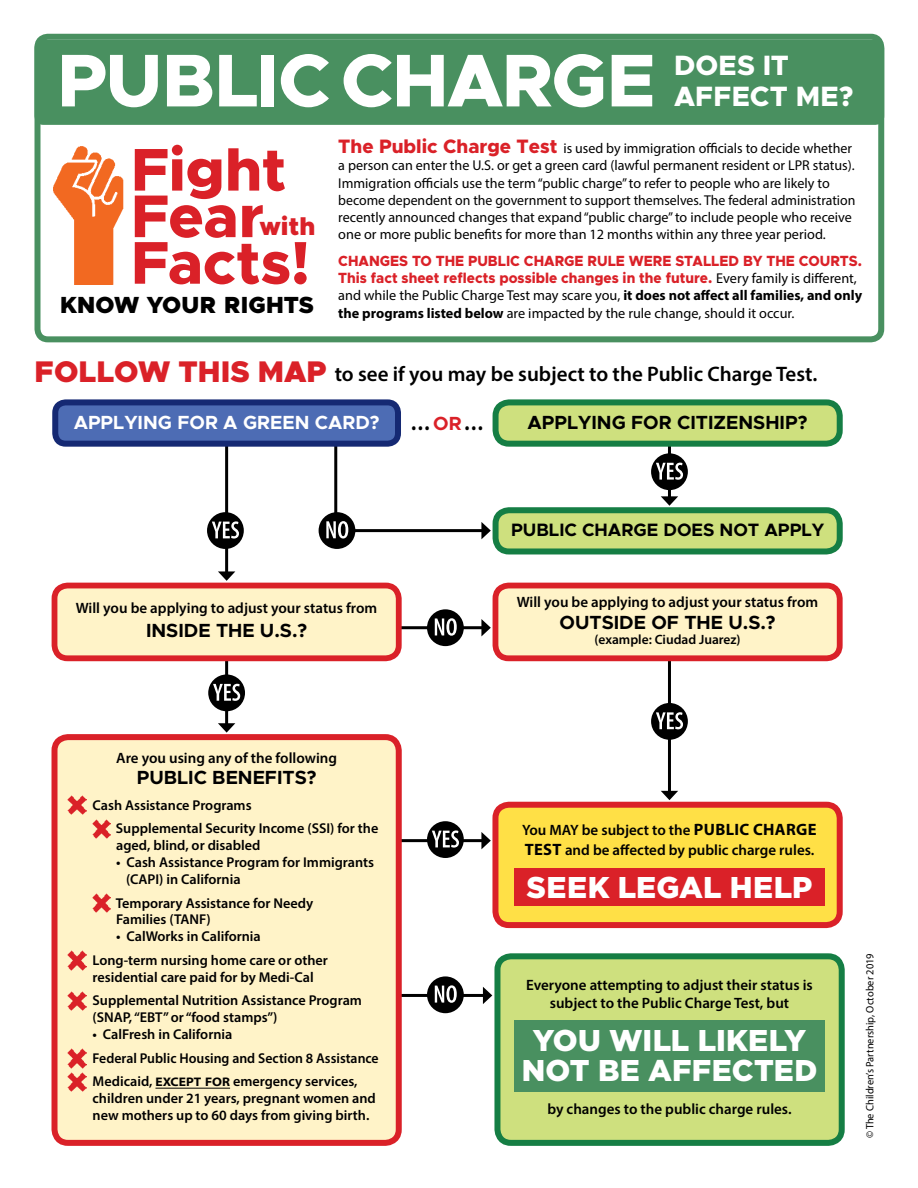
<style>
.page{position:relative;width:918px;height:1188px;background:#fff}
.page>*{position:absolute;margin:0;border:0;box-sizing:border-box;transform-origin:0 0}
.t1{font:800 75px "Metropolis";letter-spacing:-.015em;color:#fff}
.t2{font:800 60.6px/46.5px "Metropolis";letter-spacing:-.01em;color:#da2128}
.t3{font:900 30px/30px "Gotham";letter-spacing:.005em;color:#fff;text-align:center}
.t4{font:800 28.05px/31.2px "Metropolis";letter-spacing:.005em;color:#fff}
.t5{font:600 condensed 27px "Myriad Pro";color:#000}
.t6{font:900 25.35px "Metropolis";color:#da2128}
.t7{font:900 23.4px "Metropolis";letter-spacing:.005em;color:#000}
.t8{font:600 21px "Myriad Pro";color:#000}
.t9{font:700 19.05px "Metropolis";color:#000}
.t10{font:700 19.05px "Metropolis";color:#fff}
.t11{font:700 18px "Metropolis";color:#000}
.t12{font:600 15px/19.8px "Myriad Pro";color:#000}
.t13{font:800 14.85px/17.2px "Metropolis";color:#da2128;scale:.94 1}
.t14{font:14.25px/17.2px "Myriad Pro";color:#000}
.t15{font:600 14.25px/23.7px "Myriad Pro";color:#000}
.t16{font:600 13.5px "Myriad Pro";color:#000}
.t17{font:10.8px "Myriad Pro";color:#000}
.s1{font-size:57.45px}
.s2{font-family:"Metropolis";font-weight:800;font-size:19.5px;color:#da2128}
.s3{font-family:"Myriad Pro";font-weight:400;font-size:14.25px;color:#000}
.s4{font-weight:700}
.s5{font-family:"Metropolis";font-weight:900;font-size:30px;color:#da2128}
.s6{font-family:"Metropolis";font-weight:700;font-stretch:normal;font-size:19.05px;color:#da2128}
.s7{font-weight:700;font-stretch:semi-expanded;font-size:12.45px}
.s8{font-weight:700;font-size:16.5px}
</style>
<div class="page">
<hr style="left:668px;top:655px;width:3px;height:139px;background:#000">
<svg style="left:661px;top:791px;width:17px;height:9px"></svg>
<hr style="left:225px;top:653px;width:3px;height:73px;background:#000">
<svg style="left:218px;top:723px;width:17px;height:10px"></svg>
<hr style="left:225px;top:437px;width:3px;height:137px;background:#000">
<svg style="left:218px;top:571px;width:17px;height:10px"></svg>
<hr style="left:668px;top:431px;width:3px;height:68px;background:#000">
<svg style="left:661px;top:496px;width:17px;height:10px"></svg>
<hr style="left:334px;top:439px;width:3px;height:82px;background:#000">
<hr style="left:384px;top:626px;width:100px;height:3px;background:#000">
<svg style="left:481px;top:619px;width:10px;height:17px"></svg>
<hr style="left:384px;top:839px;width:100px;height:3px;background:#000">
<svg style="left:481px;top:832px;width:10px;height:17px"></svg>
<hr style="left:385px;top:994px;width:101px;height:3px;background:#000">
<svg style="left:483px;top:987px;width:9px;height:17px"></svg>
<div style="left:55px;top:402px;width:343px;height:42px;background:#4d6cb4;border-radius:11px"></div>
<div style="left:52px;top:399px;width:349px;height:48px;border:6px solid #152973;border-radius:11px"></div>
<div style="left:55px;top:586px;width:344px;height:72px;background:#fff3c8;border-radius:13px"></div>
<div style="left:52px;top:583px;width:350px;height:78px;border:6px solid #da2128;border-radius:13px"></div>
<div style="left:55px;top:737px;width:344px;height:406px;background:#fff3c8;border-radius:14px"></div>
<div style="left:52px;top:734px;width:350px;height:412px;border:6px solid #da2128;border-radius:14px"></div>
<div style="left:495px;top:586px;width:345px;height:72px;background:#fff3c8;border-radius:13px"></div>
<div style="left:493px;top:583px;width:350px;height:78px;border:6px solid #da2128;border-radius:13px"></div>
<div style="left:495px;top:805px;width:345px;height:120px;background:#ffe046;border-radius:14px"></div>
<div style="left:492px;top:802px;width:351px;height:126px;border:6px solid #da2128;border-radius:14px"></div>
<div style="left:497px;top:956px;width:345px;height:187px;background:#cee07e;border-radius:14px"></div>
<div style="left:494px;top:953px;width:351px;height:193px;border:6px solid #157e44;border-radius:14px"></div>
<div style="left:496px;top:402px;width:344px;height:42px;background:#cee07e;border-radius:14px"></div>
<div style="left:493px;top:399px;width:350px;height:48px;border:6px solid #157e44;border-radius:14px"></div>
<div style="left:496px;top:510px;width:344px;height:41px;background:#cee07e;border-radius:14px"></div>
<div style="left:493px;top:507px;width:350px;height:47px;border:6px solid #157e44;border-radius:14px"></div>
<hr style="left:155px;top:1088px;width:75px;height:1px;background:#000">
<img style="left:68px;top:796px;width:18px;height:19px">
<img style="left:93px;top:819px;width:18px;height:20px">
<img style="left:93px;top:893px;width:18px;height:20px">
<img style="left:68px;top:951px;width:18px;height:19px">
<img style="left:68px;top:991px;width:18px;height:20px">
<img style="left:68px;top:1049px;width:18px;height:19px">
<img style="left:68px;top:1072px;width:18px;height:20px">
<hr style="left:354px;top:529px;width:130px;height:3px;background:#000">
<svg style="left:481px;top:522px;width:10px;height:17px"></svg>
<div style="left:34px;top:34px;width:850px;height:308px;border:6px solid #499060;border-radius:10px"></div>
<div style="left:35px;top:40px;width:849px;height:85px;background:#499060;border-radius:9px"></div>
<div style="left:514px;top:868px;width:311px;height:38px;background:#da2128"></div>
<div style="left:514px;top:1020px;width:311px;height:72px;background:#499060"></div>
<div style="left:319px;top:512px;width:36px;height:37px;background:#000;border-radius:50%"></div>
<svg style="left:326px;top:521px;width:22px;height:18px"></svg>
<div style="left:427px;top:609px;width:37px;height:37px;background:#000;border-radius:50%"></div>
<svg style="left:435px;top:618px;width:22px;height:18px"></svg>
<div style="left:427px;top:976px;width:37px;height:37px;background:#000;border-radius:50%"></div>
<svg style="left:435px;top:985px;width:22px;height:18px"></svg>
<div style="left:207px;top:512px;width:37px;height:37px;background:#000;border-radius:50%"></div>
<svg style="left:212px;top:521px;width:27px;height:18px"></svg>
<div style="left:651px;top:453px;width:37px;height:37px;background:#000;border-radius:50%"></div>
<svg style="left:656px;top:463px;width:27px;height:17px"></svg>
<div style="left:651px;top:703px;width:37px;height:37px;background:#000;border-radius:50%"></div>
<svg style="left:656px;top:712px;width:27px;height:17px"></svg>
<div style="left:208px;top:674px;width:37px;height:37px;background:#000;border-radius:50%"></div>
<svg style="left:213px;top:684px;width:27px;height:17px"></svg>
<div style="left:427px;top:821px;width:37px;height:37px;background:#000;border-radius:50%"></div>
<svg style="left:432px;top:830px;width:27px;height:18px"></svg>
<img style="left:53px;top:146px;width:71px;height:139px">
<h1 class="t1" style="left:57px;top:33px;width:600px">PUBLIC CHARGE</h1>
<h3 class="t4" style="left:674px;top:49px;width:180px">DOES IT<br>AFFECT ME?</h3>
<h2 class="t2" style="left:131px;top:147px;width:157px">Fi<span class="s1">g</span>ht<br>Fear</h2>
<h3 class="t6" style="left:260px;top:210px;width:57px">with</h3>
<h2 class="t2" style="left:131px;top:240px;width:181px">Facts!</h2>
<h3 class="t7" style="left:60px;top:290px;width:255px">KNOW YOUR RIGHTS</h3>
<p class="t14" style="left:338px;top:140px;width:519px"><span class="s2">The Public Charge Test</span> is used by immigration officials to decide whether a person can enter the U.S. or get a green card (lawful permanent resident or LPR status).<br>Immigration officials use the term “public charge” to refer to people who are likely to become dependent on the government to support themselves. The federal administration recently announced changes that expand “public charge” to include people who receive one or more public benefits for more than 12 months within any three year period.</p>
<p class="t13" style="left:338px;top:252px;width:559px">CHANGES TO THE PUBLIC CHARGE RULE WERE STALLED BY THE COURTS.<br>This fact sheet reflects possible changes in the future. <span class="s3">Every family is different,</span></p>
<p class="t14" style="left:338px;top:287px;width:525px">and while the Public Charge Test may scare you, <span class="s4">it does not affect all families, and only the programs listed below</span> are impacted by the rule change, should it occur.</p>
<h3 class="t8" style="left:34px;top:361px;width:784px"><span class="s5">FOLLOW THIS MAP</span> to see if you may be subject to the Public Charge Test.</h3>
<h3 class="t10" style="left:74px;top:410px;width:307px">APPLYING FOR A GREEN CARD?</h3>
<h3 class="t9" style="left:527px;top:410px;width:281px">APPLYING FOR CITIZENSHIP?</h3>
<h3 class="t5" style="left:411px;top:406px;width:74px">... <span class="s6">OR</span>...</h3>
<p class="t12" style="left:76px;top:598px;width:303px">Will you be applying to adjust your status from</p>
<h3 class="t9" style="left:146px;top:618px;width:163px">INSIDE THE U.S.?</h3>
<p class="t12" style="left:116px;top:748px;width:222px">Are you using any of the following</p>
<h3 class="t9" style="left:137px;top:765px;width:181px">PUBLIC BENEFITS?</h3>
<p class="t15" style="left:116px;top:793px;width:264px;text-indent:-23px">Cash Assistance Programs<br>Supplemental Security Income (SSI) for the</p>
<p class="t15" style="left:116px;top:833px;width:146px">aged, blind, or disabled</p>
<p class="t15" style="left:126px;top:853px;width:250px;line-height:16.8px;text-indent:-10px">• Cash Assistance Program for Immigrants (CAPI) in California</p>
<p class="t15" style="left:116px;top:894px;width:199px;line-height:16.8px">Temporary Assistance for Needy<br>Families (TANF)</p>
<p class="t15" style="left:93px;top:924px;width:237px;text-indent:24px">• CalWorks in California<br>Long-term nursing home care or other</p>
<p class="t15" style="left:93px;top:965px;width:271px">residential care paid for by Medi-Cal<br>Supplemental Nutrition Assistance Program</p>
<p class="t15" style="left:93px;top:1005px;width:187px">(SNAP, “EBT” or “food stamps”)</p>
<p class="t15" style="left:93px;top:1022px;width:288px">• CalFresh in California<br>Federal Public Housing and Section 8 Assistance<br>Medicaid, <span class="s7">EXCEPT FOR</span> emergency services,</p>
<p class="t15" style="left:93px;top:1090px;width:285px;line-height:16.8px">children under 21 years, pregnant women and new mothers up to 60 days from giving birth.</p>
<p class="t11" style="left:511px;top:519px;width:315px">PUBLIC CHARGE DOES NOT APPLY</p>
<p class="t12" style="left:517px;top:592px;width:303px">Will you be applying to adjust your status from</p>
<h3 class="t9" style="left:560px;top:610px;width:218px">OUTSIDE OF THE U.S.?</h3>
<p class="t16" style="left:594px;top:631px;width:148px">(example: Ciudad Juarez)</p>
<p class="t12" style="left:522px;top:820px;width:296px">You MAY be subject to the <span class="s8">PUBLIC CHARGE<br>TEST</span> and be affected by public charge rules.</p>
<h3 class="t3" style="left:527px;top:871px;width:287px">SEEK LEGAL HELP</h3>
<p class="t12" style="left:526px;top:975px;width:288px;line-height:18px;text-align:center">Everyone attempting to adjust their status is subject to the Public Charge Test, but</p>
<h3 class="t3" style="left:522px;top:1025px;width:297px">YOU WILL LIKELY<br>NOT BE AFFECTED</h3>
<p class="t12" style="left:547px;top:1099px;width:246px">by changes to the public charge rules.</p>
<p class="t17" style="left:863px;top:1138px;width:186px;rotate:-90deg">© The Children’s Partnership, October 2019</p>
</div>
